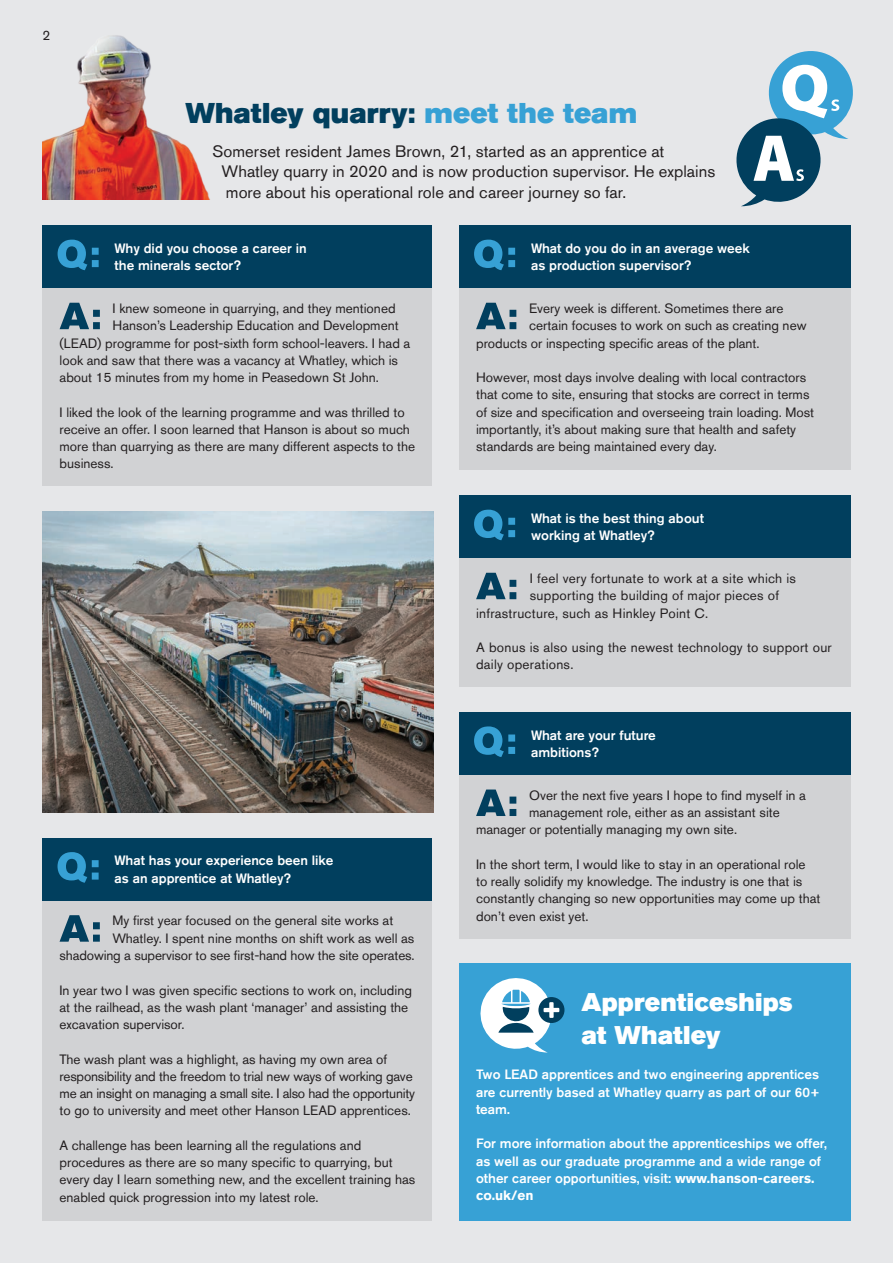
<style>
.page{position:relative;width:893px;height:1263px;background:#e6e7e9}
.page>*{position:absolute;margin:0;border:0;box-sizing:border-box;transform-origin:0 0}
.t1{font:28.5px "Akzidenz Grotesk Std Super";letter-spacing:.005em;color:#013f5e}
.t2{font:25.5px/33px "Akzidenz Grotesk Std Super";letter-spacing:.005em;color:#fff}
.t3{font:16.5px/20.7px "Akzidenz Grotesk Std";letter-spacing:.005em;color:#231f20}
.t4{font:13.5px/17.2px "Akzidenz Grotesk Std";color:#231f20}
.t5{font:500 13.5px/17.2px "Akzidenz Grotesk Std";color:#fff}
.t6{font:13.5px/17.2px "Akzidenz Grotesk Std";letter-spacing:.02em;color:#231f20}
.s1{color:#37a1d5}
.s2{font-weight:700}
</style>
<div class="page">
<div style="left:43px;top:894px;width:389px;height:326px;background:#d1d2d4"></div>
<div style="left:43px;top:284px;width:389px;height:202px;background:#d1d2d4"></div>
<div style="left:459px;top:535px;width:391px;height:152px;background:#d1d2d4"></div>
<div style="left:459px;top:752px;width:391px;height:187px;background:#d1d2d4"></div>
<div style="left:459px;top:963px;width:391px;height:257px;background:#37a1d5"></div>
<div style="left:43px;top:225px;width:389px;height:63px;background:#013f5e"></div>
<div style="left:459px;top:495px;width:391px;height:63px;background:#013f5e"></div>
<div style="left:459px;top:712px;width:391px;height:62px;background:#013f5e"></div>
<svg style="left:58px;top:240px;width:41px;height:30px"></svg>
<svg style="left:60px;top:303px;width:40px;height:26px"></svg>
<div style="left:459px;top:265px;width:391px;height:205px;background:#d1d2d4"></div>
<div style="left:459px;top:225px;width:391px;height:63px;background:#013f5e"></div>
<svg style="left:474px;top:240px;width:41px;height:30px"></svg>
<svg style="left:476px;top:303px;width:40px;height:26px"></svg>
<svg style="left:474px;top:510px;width:41px;height:30px"></svg>
<svg style="left:476px;top:573px;width:40px;height:26px"></svg>
<svg style="left:474px;top:726px;width:41px;height:31px"></svg>
<svg style="left:476px;top:789px;width:40px;height:27px"></svg>
<img style="left:43px;top:35px;width:167px;height:165px">
<svg style="left:736px;top:51px;width:117px;height:155px"></svg>
<div style="left:43px;top:838px;width:389px;height:62px;background:#013f5e"></div>
<svg style="left:58px;top:852px;width:41px;height:31px"></svg>
<svg style="left:60px;top:915px;width:40px;height:27px"></svg>
<img style="left:43px;top:511px;width:390px;height:302px">
<div style="left:538px;top:997px;width:26px;height:26px;background:#013f5e;border-radius:50%"></div>
<svg style="left:480px;top:978px;width:79px;height:74px"></svg>
<p class="t4" style="left:43px;top:27px;width:9px">2</p>
<h1 class="t1" style="left:185px;top:97px;width:453px">Whatley quarry: <span class="s1">meet the team</span></h1>
<p class="t3" style="left:221px;top:140px;width:495px;text-indent:-9px">Somerset resident James Brown, 21, started as an apprentice at<br>Whatley quarry in 2020 and is now production supervisor. He explains more about his operational role and career journey so far.</p>
<p class="t5" style="left:115px;top:239px;width:194px">Why did you choose a career in the minerals sector?</p>
<p class="t4" style="left:113px;top:300px;width:284px">I knew someone in quarrying, and they mentioned</p>
<p class="t4" style="left:113px;top:317px;width:288px">Hanson’s Leadership Education and Development</p>
<p class="t4" style="left:60px;top:334px;width:352px">(LEAD) programme for post-sixth form school-leavers. I had a</p>
<p class="t4" style="left:60px;top:351px;width:340px">look and saw that there was a vacancy at Whatley, which is</p>
<p class="t4" style="left:60px;top:369px;width:321px">about 15 minutes from my home in Peasedown St John.</p>
<p class="t4" style="left:60px;top:403px;width:357px">I liked the look of the learning programme and was thrilled to receive an offer. I soon learned that Hanson is about so much more than quarrying as there are many different aspects to the business.</p>
<p class="t5" style="left:115px;top:852px;width:221px">What has your experience been like as an apprentice at Whatley?</p>
<p class="t4" style="left:113px;top:912px;width:282px">My first year focused on the general site works at</p>
<p class="t4" style="left:113px;top:929px;width:303px">Whatley. I spent nine months on shift work as well as</p>
<p class="t4" style="left:60px;top:946px;width:357px">shadowing a supervisor to see first-hand how the site operates.</p>
<p class="t4" style="left:60px;top:981px;width:354px">In year two I was given specific sections to work on, including at the railhead, as the wash plant ‘manager’ and assisting the excavation supervisor.</p>
<p class="t4" style="left:60px;top:1050px;width:357px">The wash plant was a highlight, as having my own area of responsibility and the freedom to trial new ways of working gave me an insight on managing a small site. I also had the opportunity to go to university and meet other Hanson LEAD apprentices.</p>
<p class="t4" style="left:60px;top:1136px;width:357px">A challenge has been learning all the regulations and procedures as there are so many specific to quarrying, but every day I learn something new, and the excellent training has enabled quick progression into my latest role.</p>
<p class="t5" style="left:531px;top:239px;width:220px">What do you do in an average week as production supervisor?</p>
<p class="t4" style="left:529px;top:300px;width:256px">Every week is different. Sometimes there are</p>
<p class="t4" style="left:529px;top:317px;width:279px">certain focuses to work on such as creating new</p>
<p class="t4" style="left:476px;top:334px;width:285px">products or inspecting specific areas of the plant.</p>
<p class="t4" style="left:476px;top:369px;width:340px">However, most days involve dealing with local contractors that come to site, ensuring that stocks are correct in terms of size and specification and overseeing train loading. Most importantly, it’s about making sure that health and safety standards are being maintained every day.</p>
<p class="t5" style="left:531px;top:509px;width:175px">What is the best thing about working at Whatley?</p>
<p class="t6" style="left:530px;top:570px;width:268px">I feel very fortunate to work at a site which is</p>
<p class="t6" style="left:530px;top:587px;width:251px">supporting the building of major pieces of</p>
<p class="t6" style="left:476px;top:604px;width:234px">infrastructure, such as Hinkley Point C.</p>
<p class="t6" style="left:476px;top:639px;width:357px">A bonus is also using the newest technology to support our daily operations.</p>
<p class="t5" style="left:531px;top:726px;width:126px">What are your future ambitions?</p>
<p class="t4" style="left:529px;top:786px;width:278px">Over the next five years I hope to find myself in a</p>
<p class="t4" style="left:529px;top:804px;width:252px">management role, either as an assistant site</p>
<p class="t4" style="left:476px;top:821px;width:263px">manager or potentially managing my own site.</p>
<p class="t4" style="left:476px;top:855px;width:346px">In the short term, I would like to stay in an operational role<br>to really solidify my knowledge. The industry is one that is constantly changing so new opportunities may come up that don’t even exist yet.</p>
<h2 class="t2" style="left:581px;top:986px;width:213px">Apprenticeships at Whatley</h2>
<p class="t5" style="left:476px;top:1066px;width:345px;text-align:justify">Two LEAD apprentices and two engineering apprentices are currently based at Whatley quarry as part of our 60+ team.</p>
<p class="t5" style="left:476px;top:1135px;width:352px">For more information about the apprenticeships we offer, as well as our graduate programme and a wide range of other career opportunities, visit: <span class="s2">www.hanson-careers. co.uk/en</span></p>
</div>
